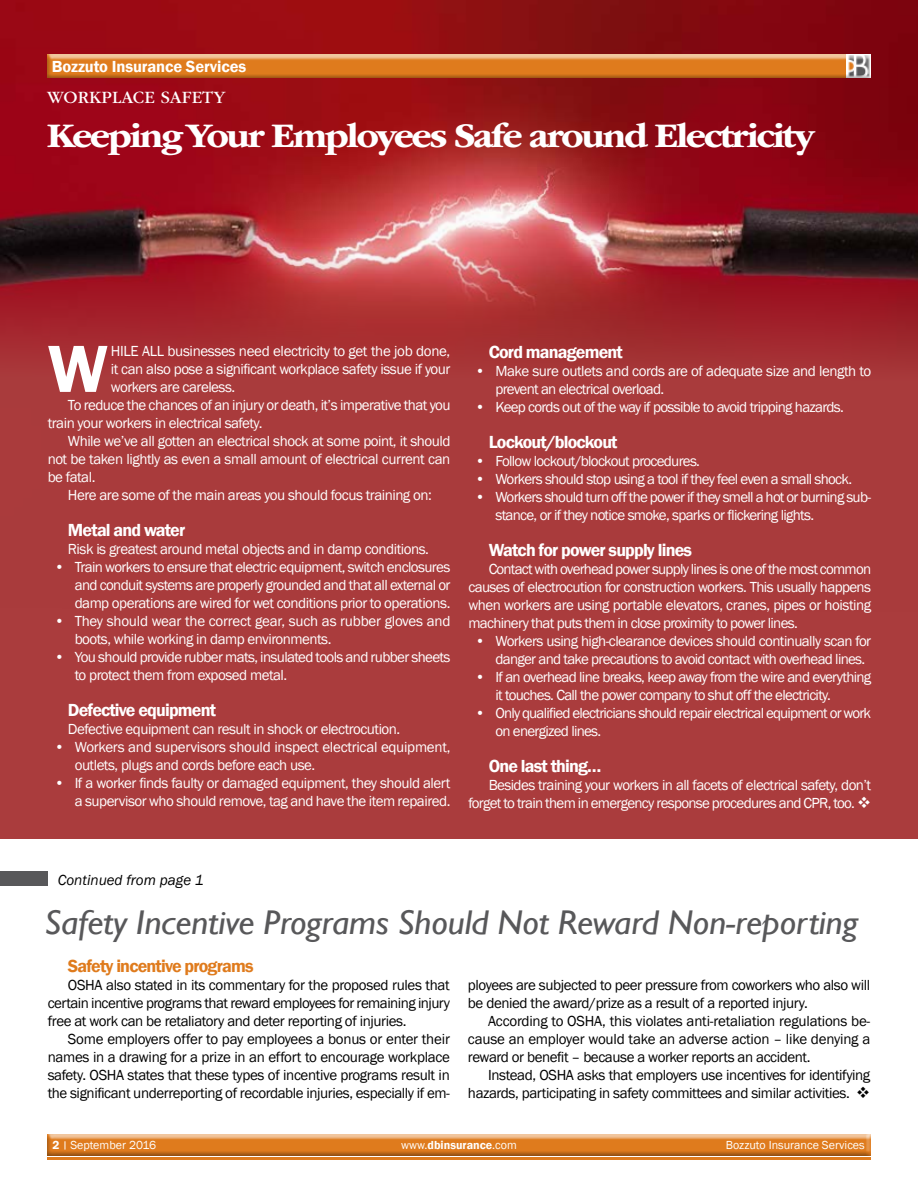
<style>
.page{position:relative;width:918px;height:1188px;background:#fff}
.page>*{position:absolute;margin:0;border:0;box-sizing:border-box;transform-origin:0 0}
.t1{font:600 69px "Franklin Gothic";color:#fff}
.t2{font:700 36px "ITC Garamond Std";letter-spacing:-.065em;color:#fff;scale:1.07 1}
.t3{font:italic 34.35px "Gill Sans";letter-spacing:-.005em;color:#58585a;scale:1.07 1}
.t4{font:600 18px "Franklin Gothic";letter-spacing:-.045em;color:#fff}
.t5{font:600 18px "Franklin Gothic";letter-spacing:-.045em;color:#df7b1d}
.t6{font:18px "ITC Garamond Std";color:#fff}
.t7{font:600 16.5px "Franklin Gothic";letter-spacing:-.01em;color:#fff}
.t8{font:15px/18px "Franklin Gothic";letter-spacing:-.04em;color:#fff}
.t9{font:15px/18px "Franklin Gothic";letter-spacing:-.03em;color:#000;text-align:justify}
.t10{font:15px/18px "Franklin Gothic";letter-spacing:-.02em;color:#fff}
.t11{font:15px/18px "Franklin Gothic";letter-spacing:-.015em;color:#fff}
.t12{font:italic 15px "Franklin Gothic";color:#000}
.t13{font:12px "Franklin Gothic";color:#fff}
.t14{font:600 12px "Franklin Gothic";color:#fff}
.s1{font-weight:600}
.s2{font-weight:400}
</style>
<div class="page">
<div style="left:0;top:0;width:918px;height:838px;background:#aa3c3d"></div>
<img style="left:0;top:0;width:918px;height:362px">
<div style="left:42px;top:1131px;width:832px;height:25px;background:#58585a;opacity:.75"></div>
<hr style="left:47px;top:1158px;width:824px;height:2px;background:#df7b1d">
<div style="left:43px;top:48px;width:833px;height:31px;background:#fff;opacity:.75"></div>
<div style="left:42px;top:51px;width:832px;height:28px;background:#58585a;opacity:.75"></div>
<div style="left:0;top:871px;width:48px;height:14px;background:#58585a"></div>
<p class="t7" style="left:52px;top:56px;width:196px">Bozzuto Insurance Services</p>
<p class="t6" style="left:47px;top:88px;width:180px">WORKPLACE SAFETY</p>
<h2 class="t2" style="left:46px;top:115px;width:720px">Keeping Your Employees Safe around Electricity</h2>
<h1 class="t1" style="left:48px;top:326px;width:62px">W</h1>
<p class="t8" style="left:111px;top:342px;width:341px">HILE ALL businesses need electricity to get the job done,</p>
<p class="t8" style="left:111px;top:360px;width:341px">it can also pose a significant workplace safety issue if your</p>
<p class="t8" style="left:111px;top:378px;width:126px">workers are careless.</p>
<p class="t8" style="left:68px;top:396px;width:384px">To reduce the chances of an injury or death, it’s imperative that you</p>
<p class="t8" style="left:48px;top:414px;width:216px">train your workers in electrical safety.</p>
<p class="t8" style="left:68px;top:432px;width:384px">While we’ve all gotten an electrical shock at some point, it should</p>
<p class="t8" style="left:48px;top:450px;width:404px">not be taken lightly as even a small amount of electrical current can</p>
<p class="t8" style="left:48px;top:468px;width:49px">be fatal.</p>
<p class="t8" style="left:68px;top:486px;width:365px">Here are some of the main areas you should focus training on:</p>
<p class="t4" style="left:68px;top:519px;width:119px">Metal and water</p>
<p class="t8" style="left:68px;top:540px;width:363px">Risk is greatest around metal objects and in damp conditions.</p>
<p class="t8" style="left:75px;top:558px;width:377px;text-align:justify;text-indent:-20px">• Train workers to ensure that electric equipment, switch enclosures and conduit systems are properly grounded and that all external or damp operations are wired for wet conditions prior to operations.</p>
<p class="t11" style="left:75px;top:612px;width:377px;text-indent:-20px">• They should wear the correct gear, such as rubber gloves and boots, while working in damp environments.</p>
<p class="t8" style="left:75px;top:648px;width:377px;text-indent:-20px">• You should provide rubber mats, insulated tools and rubber sheets to protect them from exposed metal.</p>
<p class="t4" style="left:68px;top:699px;width:150px">Defective equipment</p>
<p class="t8" style="left:68px;top:720px;width:334px">Defective equipment can result in shock or electrocution.</p>
<p class="t10" style="left:75px;top:738px;width:377px;text-indent:-20px">• Workers and supervisors should inspect electrical equipment, outlets, plugs and cords before each use.</p>
<p class="t8" style="left:54px;top:774px;width:398px;text-align:right">• If a worker finds faulty or damaged equipment, they should alert a supervisor who should remove, tag and have the item repaired.</p>
<p class="t4" style="left:489px;top:341px;width:136px">Cord management</p>
<p class="t8" style="left:495px;top:362px;width:377px;text-indent:-20px">• Make sure outlets and cords are of adequate size and length to prevent an electrical overload.</p>
<p class="t8" style="left:475px;top:398px;width:370px">• Keep cords out of the way if possible to avoid tripping hazards.</p>
<p class="t4" style="left:489px;top:431px;width:130px">Lockout/blockout</p>
<p class="t8" style="left:475px;top:452px;width:226px">• Follow lockout/blockout procedures.</p>
<p class="t8" style="left:475px;top:470px;width:379px">• Workers should stop using a tool if they feel even a small shock.</p>
<p class="t8" style="left:495px;top:488px;width:377px;text-indent:-20px">• Workers should turn off the power if they smell a hot or burning sub&shy;stance, or if they notice smoke, sparks or flickering lights.</p>
<p class="t4" style="left:489px;top:539px;width:205px">Watch for power supply lines</p>
<p class="t8" style="left:468px;top:560px;width:404px;text-align:justify;text-indent:20px">Contact with overhead power supply lines is one of the most common causes of electrocution for construction workers. This usually happens when workers are using portable elevators, cranes, pipes or hoisting machinery that puts them in close proximity to power lines.</p>
<p class="t8" style="left:495px;top:632px;width:377px;text-indent:-20px">• Workers using high-clearance devices should continually scan for danger and take precautions to avoid contact with overhead lines.</p>
<p class="t8" style="left:495px;top:668px;width:377px;text-indent:-20px">• If an overhead line breaks, keep away from the wire and everything it touches. Call the power company to shut off the electricity.</p>
<p class="t8" style="left:495px;top:704px;width:377px;text-indent:-20px">• Only qualified electricians should repair electrical equipment or work on energized lines.</p>
<p class="t4" style="left:489px;top:755px;width:114px">One last thing…</p>
<p class="t8" style="left:468px;top:776px;width:404px;text-align:right">Besides training your workers in all facets of electrical safety, don’t forget to train them in emergency response procedures and CPR, too. ❖</p>
<p class="t12" style="left:58px;top:871px;width:147px">Continued from page 1</p>
<h3 class="t3" style="left:45px;top:902px;width:762px">Safety Incentive Programs Should Not Reward Non-reporting</h3>
<p class="t5" style="left:68px;top:955px;width:187px">Safety incentive programs</p>
<p class="t9" style="left:48px;top:976px;width:404px;text-indent:20px">OSHA also stated in its commentary for the proposed rules that certain incentive programs that reward employees for remaining injury free at work can be retaliatory and deter reporting of injuries.</p>
<p class="t9" style="left:48px;top:1030px;width:404px;text-indent:20px">Some employers offer to pay employees a bonus or enter their names in a drawing for a prize in an effort to encourage workplace safety. OSHA states that these types of incentive programs result in the significant underreporting of recordable injuries, especially if em-</p>
<p class="t9" style="left:468px;top:977px;width:404px">ployees are subjected to peer pressure from coworkers who also will be denied the award/prize as a result of a reported injury.</p>
<p class="t9" style="left:468px;top:1013px;width:404px;text-indent:20px">According to OSHA, this violates anti-retaliation regulations be&shy;cause an employer would take an adverse action – like denying a reward or benefit – because a worker reports an accident.</p>
<p class="t9" style="left:468px;top:1067px;width:404px;text-align:right">Instead, OSHA asks that employers use incentives for identifying hazards, participating in safety committees and similar activities. ❖</p>
<p class="t13" style="left:53px;top:1138px;width:105px"><span class="s1">2</span> September 2016</p>
<p class="t14" style="left:401px;top:1138px;width:117px"><span class="s2">www.</span>dbinsurance<span class="s2">.com</span></p>
<p class="t13" style="left:726px;top:1138px;width:141px">Bozzuto Insurance Services</p>
</div>
